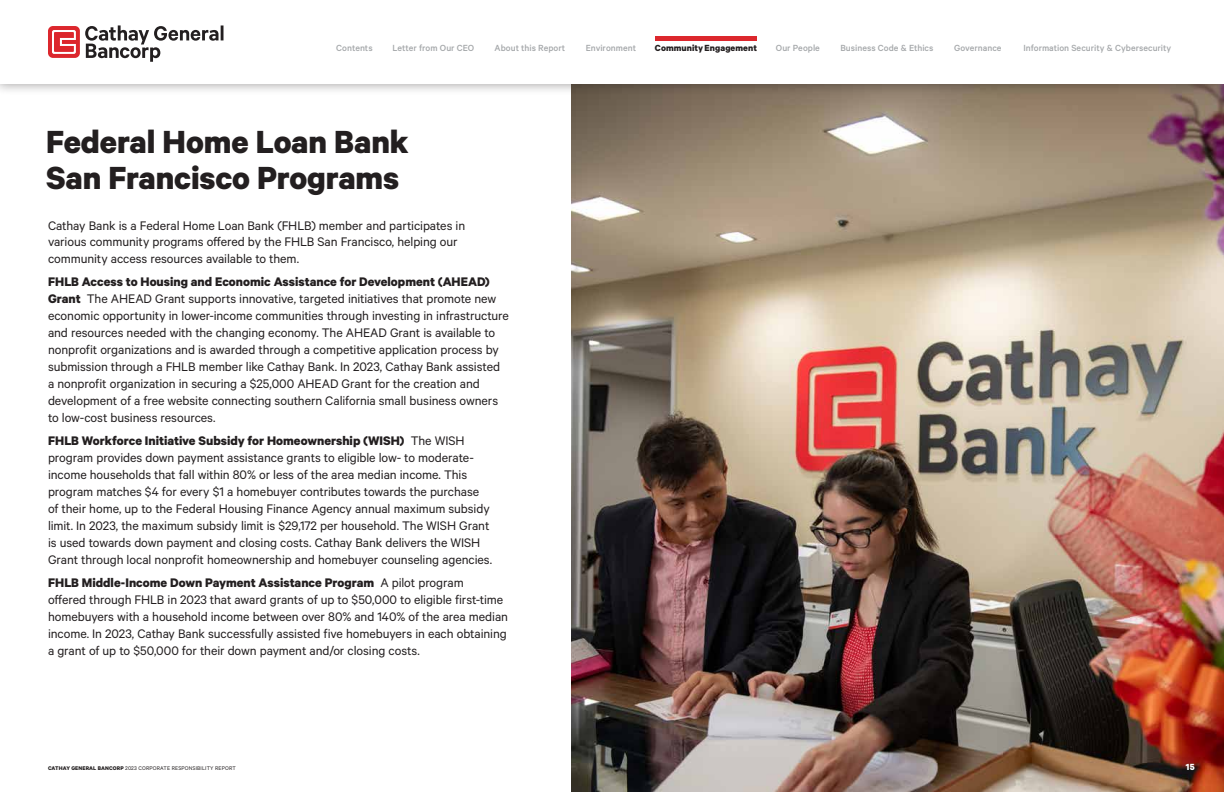
<style>
.page{position:relative;width:1224px;height:792px;background:#fff}
.page>*{position:absolute;margin:0;border:0;box-sizing:border-box;transform-origin:0 0}
.t1{font:700 36px/36px "Calibre";letter-spacing:-.005em;color:#231f20}
.t2{font:14px/17px "Calibre";letter-spacing:-.005em;color:#231f20}
.t3{font:500 10px "Calibre";color:#a5a8aa}
.t4{font:700 10px "Calibre";letter-spacing:.005em;color:#231f20}
.t5{font:700 10px "Calibre";color:#fff}
.t6{font:6px "Calibre";letter-spacing:.02em;color:#231f20}
.s1{font-weight:700}
</style>
<div class="page">
<img style="left:572px;top:95px;width:652px;height:697px">
<div style="left:0;top:0;width:1224px;height:95px;background:#231f20;opacity:.35"></div>
<div style="left:0;top:0;width:1224px;height:84px;background:#fff"></div>
<svg style="left:48px;top:25px;width:175px;height:37px"></svg>
<hr style="left:655px;top:36px;width:102px;height:4px;background:#dc272d">
<p class="t3" style="left:336px;top:42px;width:38px">Contents</p>
<p class="t3" style="left:393px;top:42px;width:83px">Letter from Our CEO</p>
<p class="t3" style="left:495px;top:42px;width:72px">About this Report</p>
<p class="t3" style="left:586px;top:42px;width:52px">Environment</p>
<p class="t4" style="left:655px;top:42px;width:103px">Community Engagement</p>
<p class="t3" style="left:776px;top:42px;width:45px">Our People</p>
<p class="t3" style="left:840px;top:42px;width:95px">Business Code &amp; Ethics</p>
<p class="t3" style="left:954px;top:42px;width:49px">Governance</p>
<p class="t3" style="left:1023px;top:42px;width:149px">Information Security &amp; Cybersecurity</p>
<h1 class="t1" style="left:46px;top:123px;width:364px">Federal Home Loan Bank<br>San Francisco Programs</h1>
<p class="t2" style="left:48px;top:216px;width:419px">Cathay Bank is a Federal Home Loan Bank (FHLB) member and participates in various community programs offered by the FHLB San Francisco, helping our community access resources available to them.</p>
<p class="t2" style="left:48px;top:273px;width:463px"><span class="s1">FHLB Access to Housing and Economic Assistance for Development (AHEAD)<br>Grant</span> The AHEAD Grant supports innovative, targeted initiatives that promote new economic opportunity in lower-income communities through investing in infrastructure and resources needed with the changing economy. The AHEAD Grant is available to nonprofit organizations and is awarded through a competitive application process by submission through a FHLB member like Cathay Bank. In 2023, Cathay Bank assisted a nonprofit organization in securing a $25,000 AHEAD Grant for the creation and development of a free website connecting southern California small business owners to low-cost business resources.</p>
<p class="t2" style="left:48px;top:432px;width:446px"><span class="s1">FHLB Workforce Initiative Subsidy for Homeownership (WISH)</span> The WISH program provides down payment assistance grants to eligible low- to moderate&shy;income households that fall within 80% or less of the area median income. This program matches $4 for every $1 a homebuyer contributes towards the purchase of their home, up to the Federal Housing Finance Agency annual maximum subsidy limit. In 2023, the maximum subsidy limit is $29,172 per household. The WISH Grant is used towards down payment and closing costs. Cathay Bank delivers the WISH Grant through local nonprofit homeownership and homebuyer counseling agencies.</p>
<p class="t2" style="left:48px;top:574px;width:462px"><span class="s1">FHLB Middle-Income Down Payment Assistance Program</span> A pilot program<br>offered through FHLB in 2023 that award grants of up to $50,000 to eligible first-time homebuyers with a household income between over 80% and 140% of the area median income. In 2023, Cathay Bank successfully assisted five homebuyers in each obtaining a grant of up to $50,000 for their down payment and/or closing costs.</p>
<p class="t6" style="left:48px;top:765px;width:189px"><span class="s1">CATHAY GENERAL BANCORP</span> 2023 CORPORATE RESPONSIBILITY REPORT</p>
<p class="t5" style="left:1186px;top:761px;width:10px">15</p>
</div>
